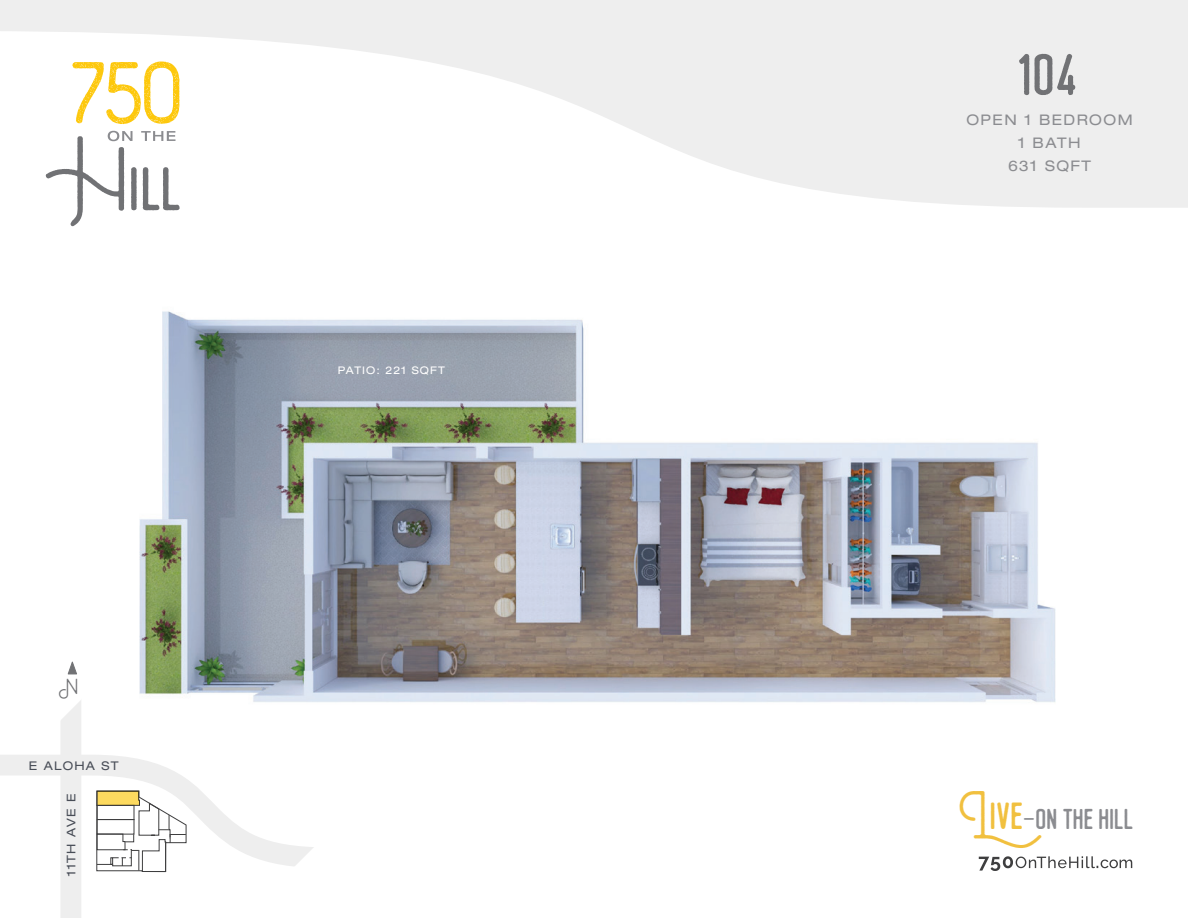
<style>
.page{position:relative;width:1188px;height:918px;background:#fff}
.page>*{position:absolute;margin:0;border:0;box-sizing:border-box;transform-origin:0 0}
.t1{font:54.75px "Koebis";color:#717275}
.t2{font:26.85px "Koebis";color:#8b8c90}
.t3{font:expanded 14.7px/23px "Helvetica Neue";letter-spacing:.1em;color:#8b8c90;text-align:center}
.t4{font:12.3px "Koebis";color:#717275}
.t5{font:expanded 12px "Helvetica Neue";letter-spacing:.1em;color:#484d57}
.t6{font:expanded 10.5px "Helvetica Neue";letter-spacing:.1em;color:#fff}
.s1{font-size:35.25px;color:#f1c03f}
</style>
<div class="page">
<svg style="left:70px;top:208px;width:110px;height:18px"></svg>
<svg style="left:0;top:0;width:1188px;height:208px;fill:#eee"></svg>
<svg style="left:979px;top:856px;width:153px;height:15px"></svg>
<svg style="left:0;top:755px;width:282px;height:118px"></svg>
<div style="left:60px;top:681px;width:21px;height:237px;background:#eee"></div>
<svg style="left:282px;top:844px;width:32px;height:22px"></svg>
<svg style="left:60px;top:661px;width:21px;height:60px"></svg>
<svg style="left:96px;top:790px;width:91px;height:82px"></svg>
<img style="left:139px;top:311px;width:917px;height:391px">
<p class="t4" style="left:59px;top:680px;width:21px">N</p>
<p class="t5" style="left:29px;top:758px;width:91px">E ALOHA ST</p>
<p class="t5" style="left:64px;top:876px;width:83px;rotate:-90deg">11TH AVE E</p>
<p class="t6" style="left:338px;top:364px;width:109px">PATIO: 221 SQFT</p>
<h1 class="t1" style="left:1019px;top:44px;width:62px">104</h1>
<p class="t3" style="left:966px;top:108px;width:168px">OPEN 1 BEDROOM<br>1 BATH<br>631 SQFT</p>
<h2 class="t2" style="left:960px;top:804px;width:176px"><span class="s1">Live</span>-on the hill</h2>
</div>
